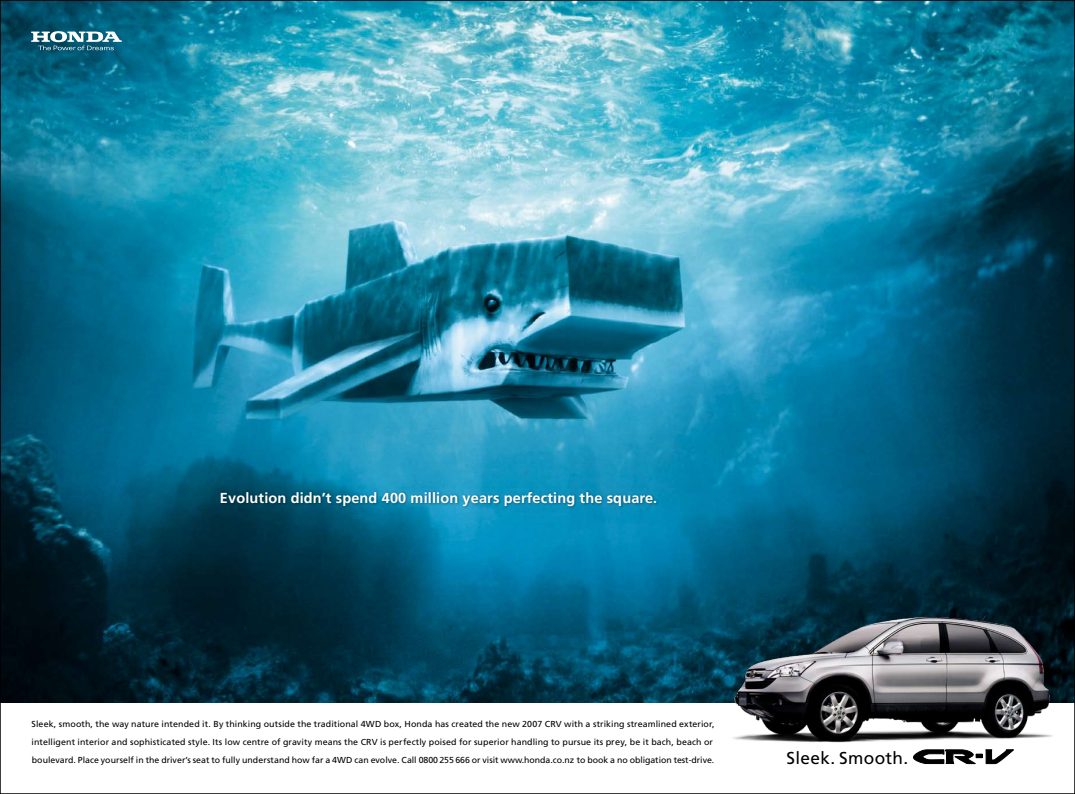
<style>
.page{position:relative;width:1075px;height:794px;background:#fff}
.page>*{position:absolute;margin:0;border:0;box-sizing:border-box;transform-origin:0 0}
.t1{font:17.2px "Frutiger";letter-spacing:.02em;color:#000}
.t2{font:700 14.5px "Frutiger";letter-spacing:.01em;color:#fff}
.t3{font:8.7px/18px "Frutiger";letter-spacing:.005em;color:#000}
.s1{font-size:9px}
</style>
<div class="page">
<img style="left:2px;top:2px;width:1070px;height:700px">
<img style="left:713px;top:604px;width:359px;height:139px">
<svg style="left:913px;top:749px;width:100px;height:15px"></svg>
<div style="left:219px;top:490px;width:441px;height:19px;background:#000;opacity:.45"></div>
<svg style="left:31px;top:31px;width:91px;height:20px"></svg>
<h2 class="t2" style="left:220px;top:489px;width:439px">Evolution didn’t spend 400 million years perfecting the square.</h2>
<p class="t3" style="left:32px;top:715px;width:684px">Sleek, smooth, the way nature intended it. By thinking outside the traditional 4WD box, Honda has created the new 2007 CRV with a striking streamlined exterior, intelligent interior and sophisticated style. Its low centre of gravity means the CRV is perfectly poised for superior handling to pursue its <span class="s1">prey</span>, be it bach, beach or boulevard. Place yourself in the driver’s seat to fully understand how far a 4WD can evolve. Call 0800 255 666 or visit www.honda.co.nz to book a no obligation test-drive.</p>
<h1 class="t1" style="left:786px;top:747px;width:123px">Sleek. Smooth.</h1>
</div>
